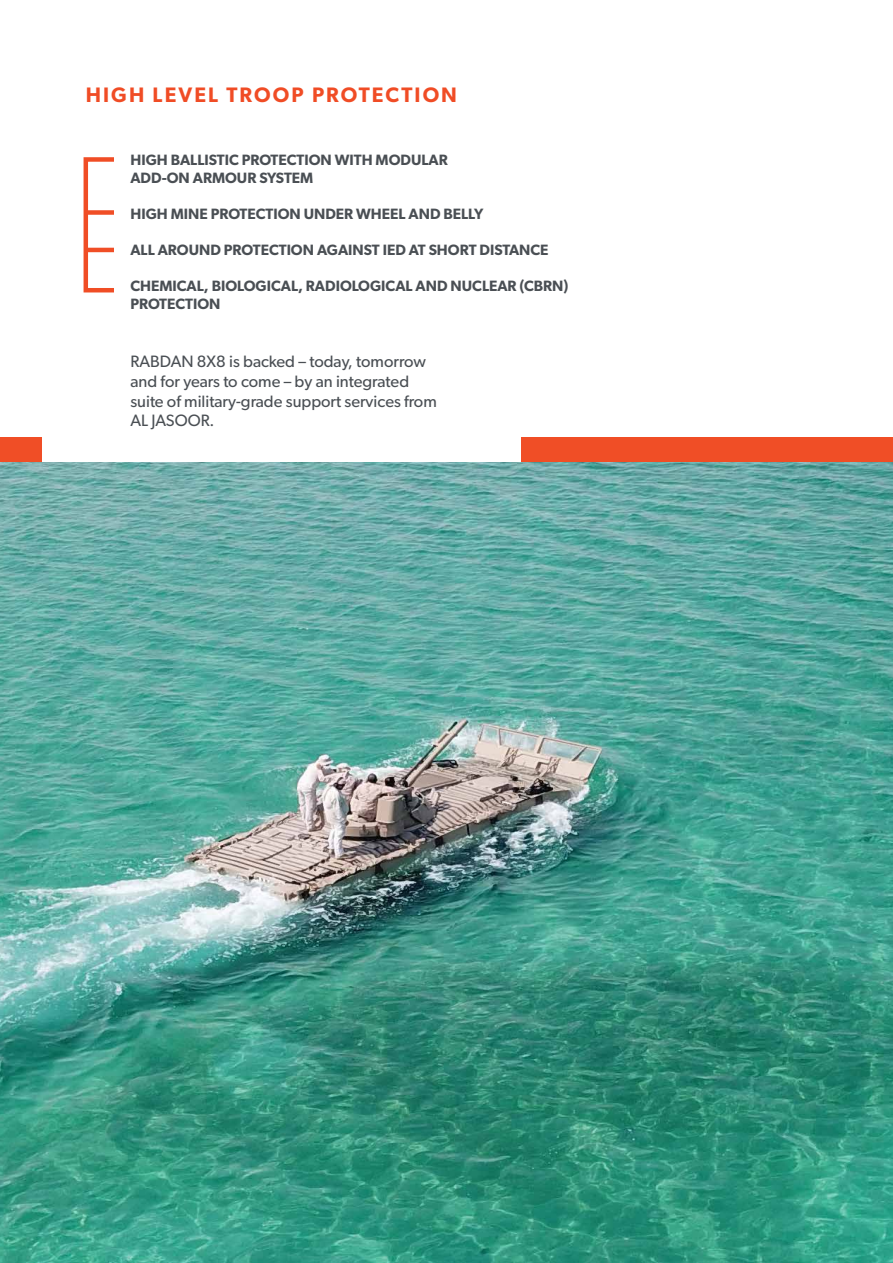
<style>
.page{position:relative;width:893px;height:1263px;background:#fff}
.page>*{position:absolute;margin:0;border:0;box-sizing:border-box;transform-origin:0 0}
.t1{font:600 21px "Gibson";letter-spacing:.1em;color:#f04c25}
.t2{font:16.5px/19.8px "Gibson";color:#4a4f54}
.t3{font:600 15px/18px "Gibson";color:#4a4f54}
</style>
<div class="page">
<div style="left:522px;top:438px;width:371px;height:64px;background:#f04e26"></div>
<div style="left:0;top:438px;width:41px;height:64px;background:#f04e26"></div>
<img style="left:0;top:462px;width:893px;height:801px">
<div style="left:84px;top:157px;width:32px;height:135px;border:4px solid #f04d25"></div>
<div style="left:86px;top:210px;width:28px;height:5px;background:#f04e26"></div>
<hr style="left:86px;top:248px;width:28px;height:4px;background:#f04e26">
<h1 class="t1" style="left:86px;top:82px;width:373px">HIGH LEVEL TROOP PROTECTION</h1>
<p class="t3" style="left:130px;top:151px;width:319px">HIGH BALLISTIC PROTECTION WITH MODULAR<br>ADD-ON ARMOUR SYSTEM</p>
<p class="t3" style="left:130px;top:205px;width:354px">HIGH MINE PROTECTION UNDER WHEEL AND BELLY</p>
<p class="t3" style="left:130px;top:241px;width:420px">ALL AROUND PROTECTION AGAINST IED AT SHORT DISTANCE</p>
<p class="t3" style="left:130px;top:277px;width:440px">CHEMICAL, BIOLOGICAL, RADIOLOGICAL AND NUCLEAR (CBRN)<br>PROTECTION</p>
<p class="t2" style="left:130px;top:351px;width:308px">RABDAN 8X8 is backed – today, tomorrow and for years to come – by an integrated suite of military-grade support services from AL JASOOR.</p>
</div>
